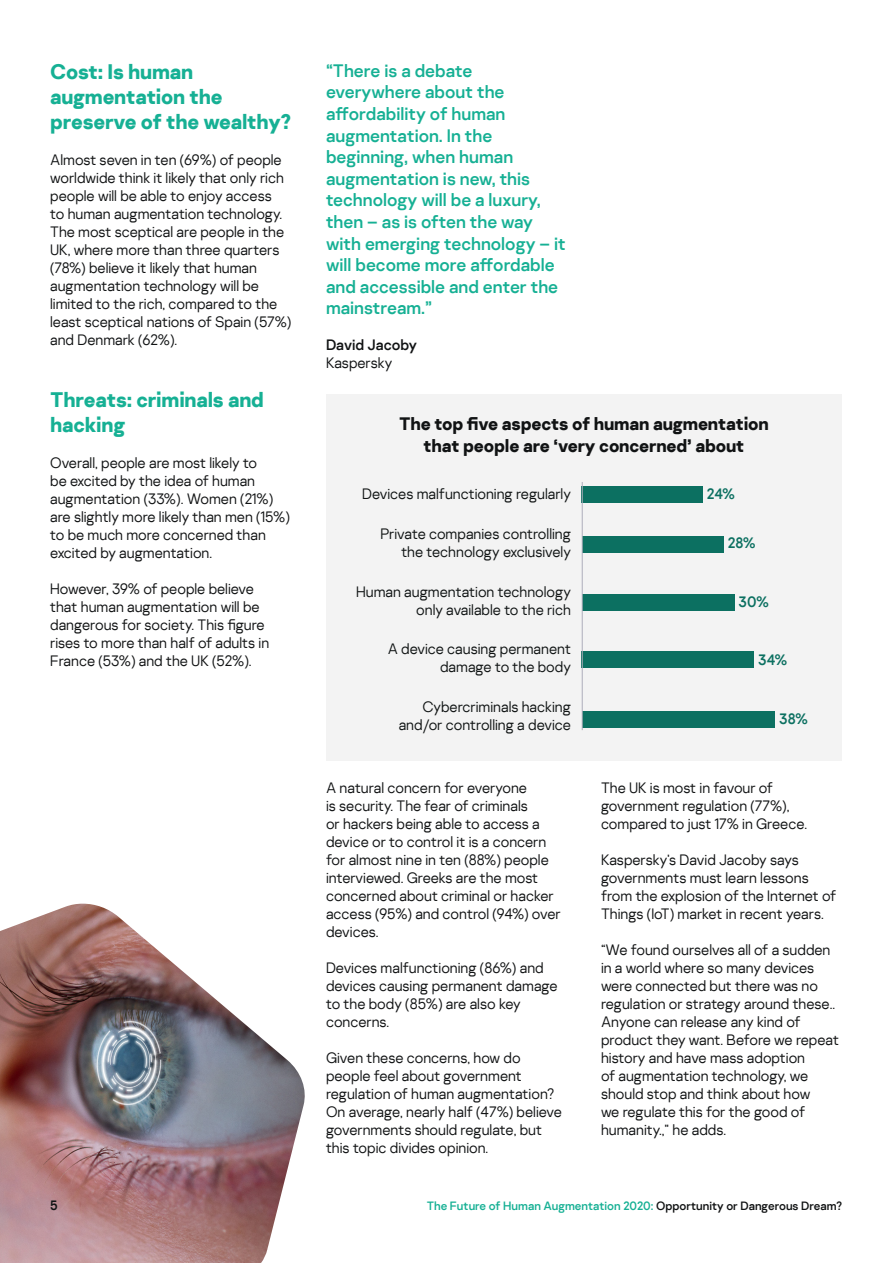
<style>
.page{position:relative;width:893px;height:1263px;background:#fff}
.page>*{position:absolute;margin:0;border:0;box-sizing:border-box;transform-origin:0 0}
.t1{font:700 21px/25.2px "Kaspersky Sans";letter-spacing:-.01em;color:#16b094}
.t2{font:18px/21.6px "Kaspersky Sans";color:#16b094}
.t3{font:700 18px/21.6px "Kaspersky Sans";letter-spacing:-.01em;color:#111314;text-align:center}
.t4{font:300 15px/18px "Kaspersky Sans";color:#111314}
.t5{font:300 15px/18px "Kaspersky Sans";color:#101414;text-align:right}
.t6{font:15px "Kaspersky Sans";color:#0c7061}
.t7{font:15px "Kaspersky Sans";color:#111314}
.t8{font:13.5px "Kaspersky Sans";color:#111314}
.t9{font:12px "Kaspersky Sans";color:#16b094}
.s1{color:#111314}
</style>
<div class="page">
<div style="left:326px;top:394px;width:516px;height:366px;background:#f3f3f3"></div>
<img style="left:0;top:904px;width:305px;height:359px">
<div style="left:582px;top:486px;width:121px;height:17px;background:#0c7061"></div>
<div style="left:582px;top:536px;width:142px;height:16px;background:#0c7061"></div>
<div style="left:582px;top:594px;width:152px;height:16px;background:#0c7061"></div>
<div style="left:582px;top:651px;width:172px;height:17px;background:#0c7061"></div>
<div style="left:582px;top:711px;width:192px;height:16px;background:#0c7061"></div>
<hr style="left:582px;top:482px;width:1px;height:248px;background:#adaebb">
<p class="t1" style="left:50px;top:59px;width:242px">Cost: Is human augmentation the preserve of the wealthy?</p>
<p class="t4" style="left:50px;top:151px;width:243px">Almost seven in ten (69%) of people worldwide think it likely that only rich people will be able to enjoy access<br>to human augmentation technology.<br>The most sceptical are people in the UK, where more than three quarters (78%) believe it likely that human augmentation technology will be limited to the rich, compared to the least sceptical nations of Spain (57%) and Denmark (62%).</p>
<p class="t1" style="left:50px;top:387px;width:215px">Threats: criminals and hacking</p>
<p class="t4" style="left:50px;top:453px;width:241px">Overall, people are most likely to<br>be excited by the idea of human augmentation (33%). Women (21%) are slightly more likely than men (15%) to be much more concerned than excited by augmentation.</p>
<p class="t4" style="left:50px;top:579px;width:221px">However, 39% of people believe that human augmentation will be dangerous for society. This figure rises to more than half of adults in<br>France (53%) and the UK (52%).</p>
<p class="t2" style="left:326px;top:60px;width:241px">“There is a debate everywhere about the affordability of human augmentation. In the beginning, when human augmentation is new, this technology will be a luxury, then – as is often the way with emerging technology – it will become more affordable and accessible and enter the mainstream.”</p>
<p class="t7" style="left:326px;top:336px;width:93px">David Jacoby</p>
<p class="t4" style="left:326px;top:354px;width:68px">Kaspersky</p>
<p class="t3" style="left:399px;top:413px;width:371px">The top five aspects of human augmentation that people are ‘very concerned’ about</p>
<p class="t5" style="left:362px;top:485px;width:210px">Devices malfunctioning regularly</p>
<p class="t5" style="left:380px;top:524px;width:192px">Private companies controlling the technology exclusively</p>
<p class="t5" style="left:356px;top:582px;width:216px">Human augmentation technology only available to the rich</p>
<p class="t5" style="left:388px;top:640px;width:185px">A device causing permanent damage to the body</p>
<p class="t5" style="left:399px;top:697px;width:174px">Cybercriminals hacking and/or controlling a device</p>
<p class="t4" style="left:326px;top:779px;width:236px">A natural concern for everyone<br>is security. The fear of criminals<br>or hackers being able to access a device or to control it is a concern for almost nine in ten (88%) people interviewed. Greeks are the most concerned about criminal or hacker access (95%) and control (94%) over devices.</p>
<p class="t4" style="left:326px;top:959px;width:233px">Devices malfunctioning (86%) and devices causing permanent damage to the body (85%) are also key concerns.</p>
<p class="t4" style="left:326px;top:1049px;width:237px">Given these concerns, how do people feel about government regulation of human augmentation?<br>On average, nearly half (47%) believe governments should regulate, but this topic divides opinion.</p>
<p class="t6" style="left:707px;top:485px;width:30px">24%</p>
<p class="t6" style="left:728px;top:534px;width:30px">28%</p>
<p class="t6" style="left:739px;top:593px;width:32px">30%</p>
<p class="t6" style="left:758px;top:650px;width:31px">34%</p>
<p class="t6" style="left:779px;top:710px;width:30px">38%</p>
<p class="t4" style="left:601px;top:779px;width:208px">The UK is most in favour of government regulation (77%), compared to just 17% in Greece.</p>
<p class="t4" style="left:601px;top:851px;width:237px">Kaspersky’s David Jacoby says governments must learn lessons from the explosion of the Internet of Things (IoT) market in recent years.</p>
<p class="t4" style="left:601px;top:941px;width:240px">“We found ourselves all of a sudden in a world where so many devices were connected but there was no regulation or strategy around these..<br>Anyone can release any kind of product they want. Before we repeat history and have mass adoption<br>of augmentation technology, we should stop and think about how<br>we regulate this for the good of humanity.,” he adds.</p>
<p class="t8" style="left:50px;top:1197px;width:9px">5</p>
<p class="t9" style="left:427px;top:1198px;width:417px">The Future of Human Augmentation 2020: <span class="s1">Opportunity or Dangerous Dream?</span></p>
</div>
